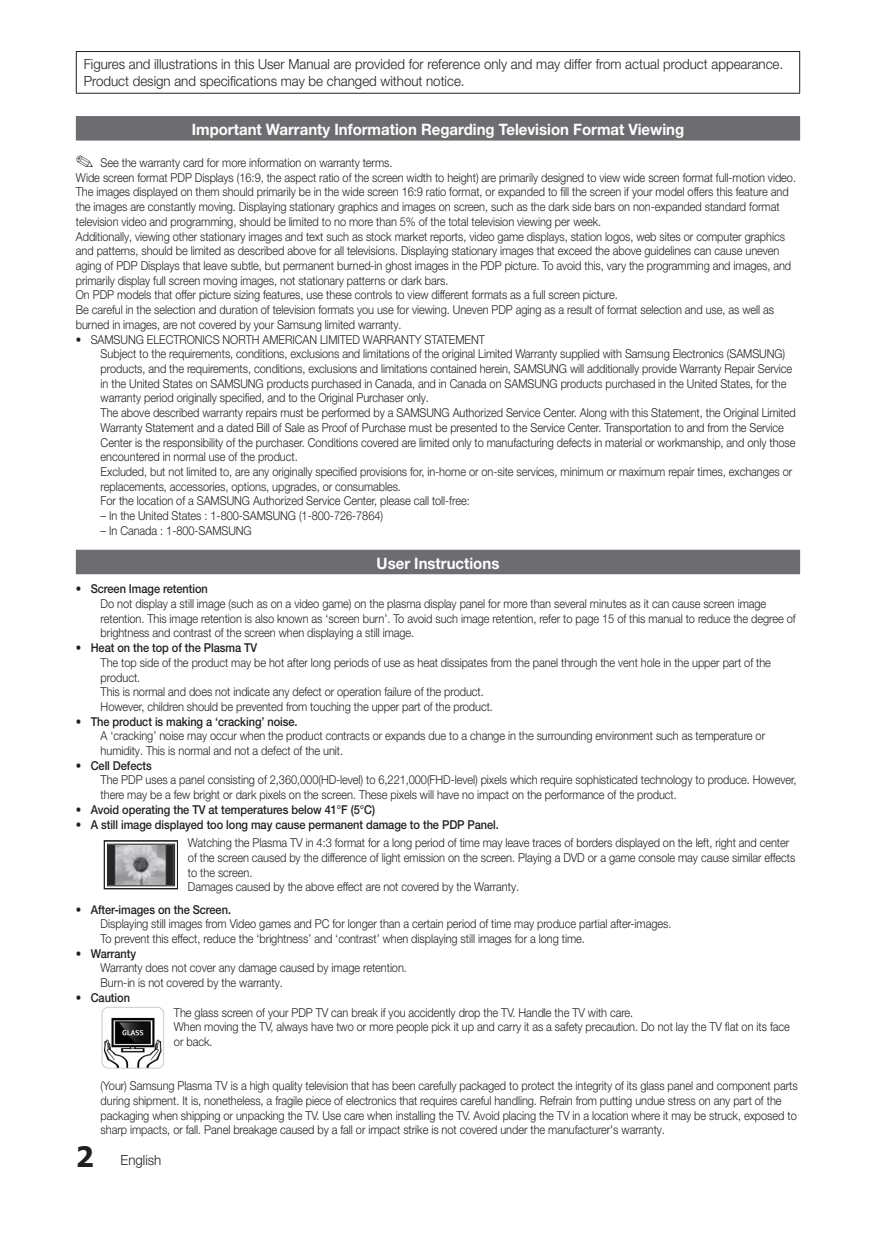
<style>
.page{position:relative;width:876px;height:1244px;background:#fff}
.page>*{position:absolute;margin:0;border:0;box-sizing:border-box;transform-origin:0 0}
.t1{font:700 15.75px "Helvetica Neue LT Pro";color:#fff;scale:.95 1}
.t2{font:300 14px/16.8px "Helvetica Neue LT Pro";color:#231f20;scale:.95 1}
.t3{font:300 12.25px/14.7px "Helvetica Neue LT Pro";letter-spacing:-.005em;color:#231f20;scale:.9 1}
.t4{font:500 12.25px "Helvetica Neue LT Pro";letter-spacing:-.005em;color:#231f20;scale:.9 1}
.s1{font-weight:500}
.s2{font-weight:300}
.s3{font-family:"Tahoma";font-weight:700;font-size:28px}
</style>
<div class="page">
<div style="left:76px;top:116px;width:724px;height:24px;background:#6c6d70"></div>
<div style="left:76px;top:549px;width:724px;height:25px;background:#6c6d70"></div>
<hr style="left:76px;top:51px;width:724px;height:1px;background:#231f20">
<hr style="left:76px;top:52px;width:1px;height:41px;background:#231f20">
<hr style="left:799px;top:52px;width:1px;height:41px;background:#231f20">
<hr style="left:76px;top:93px;width:724px;height:1px;background:#231f20">
<svg style="left:104px;top:841px;width:73px;height:47px"></svg>
<div style="left:107px;top:843px;width:68px;height:42px;border:1px solid #231f20"></div>
<div style="left:104px;top:840px;width:74px;height:48px;border:1px solid #231f20"></div>
<img style="left:109px;top:845px;width:64px;height:39px">
<img style="left:102px;top:1006px;width:62px;height:62px">
<p class="t2" style="left:84px;top:55px;width:738px">Figures and illustrations in this User Manual are provided for reference only and may differ from actual product appearance.<br>Product design and specifications may be changed without notice.</p>
<p class="t1" style="left:192px;top:119px;width:520px">Important Warranty Information Regarding Television Format Viewing</p>
<p class="t3" style="left:76px;top:155px;width:802px">✎ See the warranty card for more information on warranty terms.<br>Wide screen format PDP Displays (16:9, the aspect ratio of the screen width to height) are primarily designed to view wide screen format full-motion video.<br>The images displayed on them should primarily be in the wide screen 16:9 ratio format, or expanded to fill the screen if your model offers this feature and the images are constantly moving. Displaying stationary graphics and images on screen, such as the dark side bars on non-expanded standard format television video and programming, should be limited to no more than 5% of the total television viewing per week.<br>Additionally, viewing other stationary images and text such as stock market reports, video game displays, station logos, web sites or computer graphics and patterns, should be limited as described above for all televisions. Displaying stationary images that exceed the above guidelines can cause uneven aging of PDP Displays that leave subtle, but permanent burned-in ghost images in the PDP picture. To avoid this, vary the programming and images, and primarily display full screen moving images, not stationary patterns or dark bars.<br>On PDP models that offer picture sizing features, use these controls to view different formats as a full screen picture.<br>Be careful in the selection and duration of television formats you use for viewing. Uneven PDP aging as a result of format selection and use, as well as burned in images, are not covered by your Samsung limited warranty.</p>
<p class="t3" style="left:101px;top:331px;width:774px;text-indent:-25px">• SAMSUNG ELECTRONICS NORTH AMERICAN LIMITED WARRANTY STATEMENT<br>Subject to the requirements, conditions, exclusions and limitations of the original Limited Warranty supplied with Samsung Electronics (SAMSUNG) products, and the requirements, conditions, exclusions and limitations contained herein, SAMSUNG will additionally provide Warranty Repair Service in the United States on SAMSUNG products purchased in Canada, and in Canada on SAMSUNG products purchased in the United States, for the warranty period originally specified, and to the Original Purchaser only.<br>The above described warranty repairs must be performed by a SAMSUNG Authorized Service Center. Along with this Statement, the Original Limited Warranty Statement and a dated Bill of Sale as Proof of Purchase must be presented to the Service Center. Transportation to and from the Service Center is the responsibility of the purchaser. Conditions covered are limited only to manufacturing defects in material or workmanship, and only those encountered in normal use of the product.<br>Excluded, but not limited to, are any originally specified provisions for, in-home or on-site services, minimum or maximum repair times, exchanges or replacements, accessories, options, upgrades, or consumables.<br>For the location of a SAMSUNG Authorized Service Center, please call toll-free:</p>
<p class="t3" style="left:101px;top:508px;width:315px">– In the United States : 1-800-SAMSUNG (1-800-726-7864)</p>
<p class="t3" style="left:101px;top:522px;width:169px">– In Canada : 1-800-SAMSUNG</p>
<p class="t1" style="left:377px;top:553px;width:131px">User Instructions</p>
<p class="t3" style="left:101px;top:581px;width:774px;text-indent:-25px">• <span class="s1">Screen Image retention<br></span>Do not display a still image (such as on a video game) on the plasma display panel for more than several minutes as it can cause screen image retention. This image retention is also known as ‘screen burn’. To avoid such image retention, refer to page 15 of this manual to reduce the degree of brightness and contrast of the screen when displaying a still image.</p>
<p class="t3" style="left:101px;top:640px;width:746px;text-indent:-25px">• <span class="s1">Heat on the top of the Plasma TV<br></span>The top side of the product may be hot after long periods of use as heat dissipates from the panel through the vent hole in the upper part of the product.<br>This is normal and does not indicate any defect or operation failure of the product.<br>However, children should be prevented from touching the upper part of the product.</p>
<p class="t3" style="left:101px;top:713px;width:740px;text-indent:-25px">• <span class="s1">The product is making a ‘cracking’ noise.<br></span>A ‘cracking’ noise may occur when the product contracts or expands due to a change in the surrounding environment such as temperature or humidity. This is normal and not a defect of the unit.</p>
<p class="t3" style="left:101px;top:757px;width:775px;text-indent:-25px">• <span class="s1">Cell Defects<br></span>The PDP uses a panel consisting of 2,360,000(HD-level) to 6,221,000(FHD-level) pixels which require sophisticated technology to produce. However, there may be a few bright or dark pixels on the screen. These pixels will have no impact on the performance of the product.</p>
<p class="t4" style="left:76px;top:802px;width:334px"><span class="s2">•</span> Avoid operating the TV at temperatures below 41°F (5°C)</p>
<p class="t3" style="left:188px;top:814px;width:670px;line-height:18.7px;text-indent:-112px">• <span class="s1">A still image displayed too long may cause permanent damage to the PDP Panel.<br></span>Watching the Plasma TV in 4:3 format for a long period of time may leave traces of borders displayed on the left, right and center</p>
<p class="t3" style="left:188px;top:849px;width:676px">of the screen caused by the difference of light emission on the screen. Playing a DVD or a game console may cause similar effects to the screen.<br>Damages caused by the above effect are not covered by the Warranty.</p>
<p class="t3" style="left:101px;top:901px;width:636px;text-indent:-25px">• <span class="s1">After-images on the Screen.<br></span>Displaying still images from Video games and PC for longer than a certain period of time may produce partial after-images.<br>To prevent this effect, reduce the ‘brightness’ and ‘contrast’ when displaying still images for a long time.</p>
<p class="t3" style="left:101px;top:945px;width:342px;text-indent:-25px">• <span class="s1">Warranty<br></span>Warranty does not cover any damage caused by image retention.<br>Burn-in is not covered by the warranty.</p>
<p class="t4" style="left:76px;top:989px;width:62px"><span class="s2">•</span> Caution</p>
<p class="t3" style="left:174px;top:1004px;width:686px">The glass screen of your PDP TV can break if you accidently drop the TV. Handle the TV with care.<br>When moving the TV, always have two or more people pick it up and carry it as a safety precaution. Do not lay the TV flat on its face or back.</p>
<p class="t3" style="left:101px;top:1077px;width:776px">(Your) Samsung Plasma TV is a high quality television that has been carefully packaged to protect the integrity of its glass panel and component parts during shipment. It is, nonetheless, a fragile piece of electronics that requires careful handling. Refrain from putting undue stress on any part of the packaging when shipping or unpacking the TV. Use care when installing the TV. Avoid placing the TV in a location where it may be struck, exposed to sharp impacts, or fall. Panel breakage caused by a fall or impact strike is not covered under the manufacturer's warranty.</p>
<p class="t2" style="left:76px;top:1151px;width:92px"><span class="s3">2</span> English</p>
</div>
